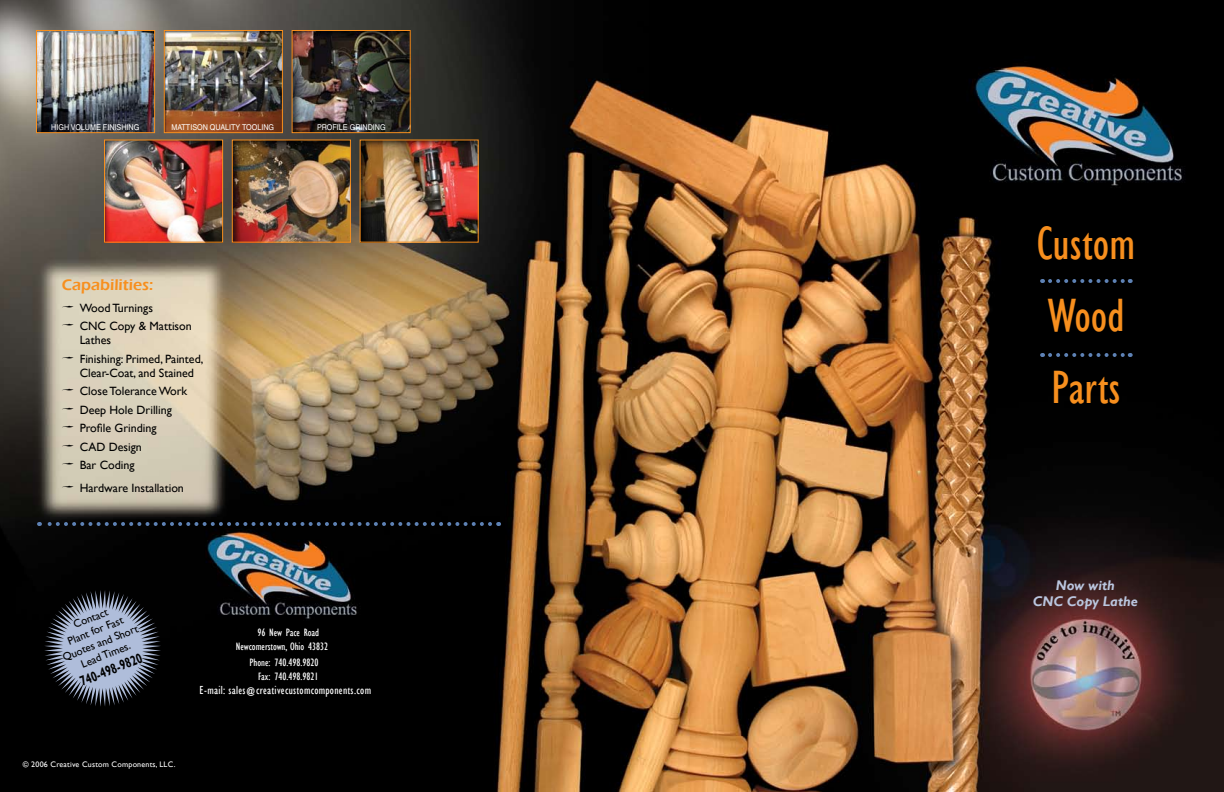
<style>
.page{position:relative;width:1224px;height:792px;background:#fff}
.page>*{position:absolute;margin:0;border:0;box-sizing:border-box;transform-origin:0 0}
.t1{font:condensed 48px/72px "Gill Sans";color:#f78f1e}
.t2{font:600 16px "Eras ITC";color:#f78f1e}
.t3{font:italic 700 14px/16.8px "Gill Sans";color:#bac6df;text-align:center}
.t4{font:700 14px "Gill Sans";color:#000;scale:.75 1}
.t5{font:12px/18.5px "Gill Sans";color:#000}
.t6{font:condensed 12px "Gill Sans";letter-spacing:.025em;color:#fff}
.t7{font:condensed 11px/14px "Gill Sans";color:#fff}
.t8{font:11px/13.2px "Gill Sans";color:#000;text-align:center}
.t9{font:8px "Helvetica";color:#fff;scale:.9 1}
.t10{font:8px "Gill Sans";letter-spacing:.025em;color:#fff}
.s1{font-size:10px}
</style>
<div class="page">
<img style="left:0;top:0;width:1224px;height:792px">
<svg style="left:39px;top:522px;width:451px;height:4px;background:#233144"></svg>
<svg style="left:1050px;top:279px;width:81px;height:4px"></svg>
<svg style="left:1050px;top:353px;width:81px;height:4px"></svg>
<img style="left:38px;top:32px;width:115px;height:99px">
<div style="left:36px;top:30px;width:119px;height:103px;border:1px solid #f78f1e"></div>
<img style="left:166px;top:32px;width:115px;height:99px">
<div style="left:164px;top:30px;width:119px;height:103px;border:1px solid #f78f1e"></div>
<img style="left:294px;top:32px;width:115px;height:99px">
<div style="left:292px;top:30px;width:119px;height:103px;border:1px solid #f78f1e"></div>
<img style="left:106px;top:142px;width:115px;height:99px">
<div style="left:104px;top:140px;width:119px;height:103px;border:1px solid #f78f1e"></div>
<img style="left:234px;top:142px;width:115px;height:99px">
<div style="left:232px;top:140px;width:119px;height:103px;border:1px solid #f78f1e"></div>
<img style="left:362px;top:142px;width:115px;height:99px">
<div style="left:360px;top:140px;width:119px;height:103px;border:1px solid #f78f1e"></div>
<svg style="left:44px;top:590px;width:117px;height:117px;background:#5d6474"></svg>
<svg style="left:62px;top:305px;width:11px;height:2px"></svg>
<svg style="left:62px;top:324px;width:11px;height:2px"></svg>
<svg style="left:62px;top:356px;width:11px;height:2px"></svg>
<svg style="left:62px;top:389px;width:11px;height:2px"></svg>
<svg style="left:62px;top:407px;width:11px;height:2px"></svg>
<svg style="left:62px;top:426px;width:11px;height:2px"></svg>
<svg style="left:62px;top:444px;width:11px;height:2px"></svg>
<svg style="left:62px;top:463px;width:11px;height:2px"></svg>
<svg style="left:62px;top:485px;width:11px;height:2px"></svg>
<p class="t9" style="left:51px;top:123px;width:99px">HIGH VOLUME FINISHING</p>
<p class="t9" style="left:172px;top:123px;width:115px">MATTISON QUALITY TOOLING</p>
<p class="t9" style="left:317px;top:123px;width:78px">PROFILE GRINDING</p>
<h2 class="t2" style="left:62px;top:276px;width:93px">Capabilities:</h2>
<p class="t5" style="left:80px;top:299px;width:114px">Wood Turnings<br>CNC Copy &amp; Mattison</p>
<p class="t5" style="left:80px;top:331px;width:125px">Lathes<br>Finishing: Primed, Painted,</p>
<p class="t5" style="left:80px;top:364px;width:116px">Clear-Coat, and Stained<br>Close ToleranceWork<br>Deep Hole Drilling<br>Profile Grinding<br>CAD Design<br>Bar Coding</p>
<p class="t5" style="left:80px;top:479px;width:106px">Hardware Installation</p>
<p class="t8" style="left:51px;top:627px;width:82px;rotate:-22deg">Contact<br>Plant for Fast<br>Quotes and Short<br>Lead Times.</p>
<p class="t4" style="left:77px;top:674px;width:90px;rotate:-22deg">740-498-9820</p>
<p class="t7" style="left:236px;top:626px;width:94px;text-indent:22px">96 New Pace Road<br>Newcomerstown, Ohio 43832</p>
<p class="t7" style="left:249px;top:655px;width:71px;text-align:right">Phone: 740.498.9820<br>Fax: 740.498.9821</p>
<p class="t6" style="left:200px;top:683px;width:173px">E-mail: sales<span class="s1">@</span>creativecustomcomponents.com</p>
<p class="t10" style="left:23px;top:759px;width:154px">© 2006 Creative Custom Components, LLC.</p>
<h1 class="t1" style="left:1037px;top:208px;width:99px">Custom<br>Wood<br>Parts</h1>
<p class="t3" style="left:1033px;top:577px;width:107px">Now with<br>CNC Copy Lathe</p>
</div>
